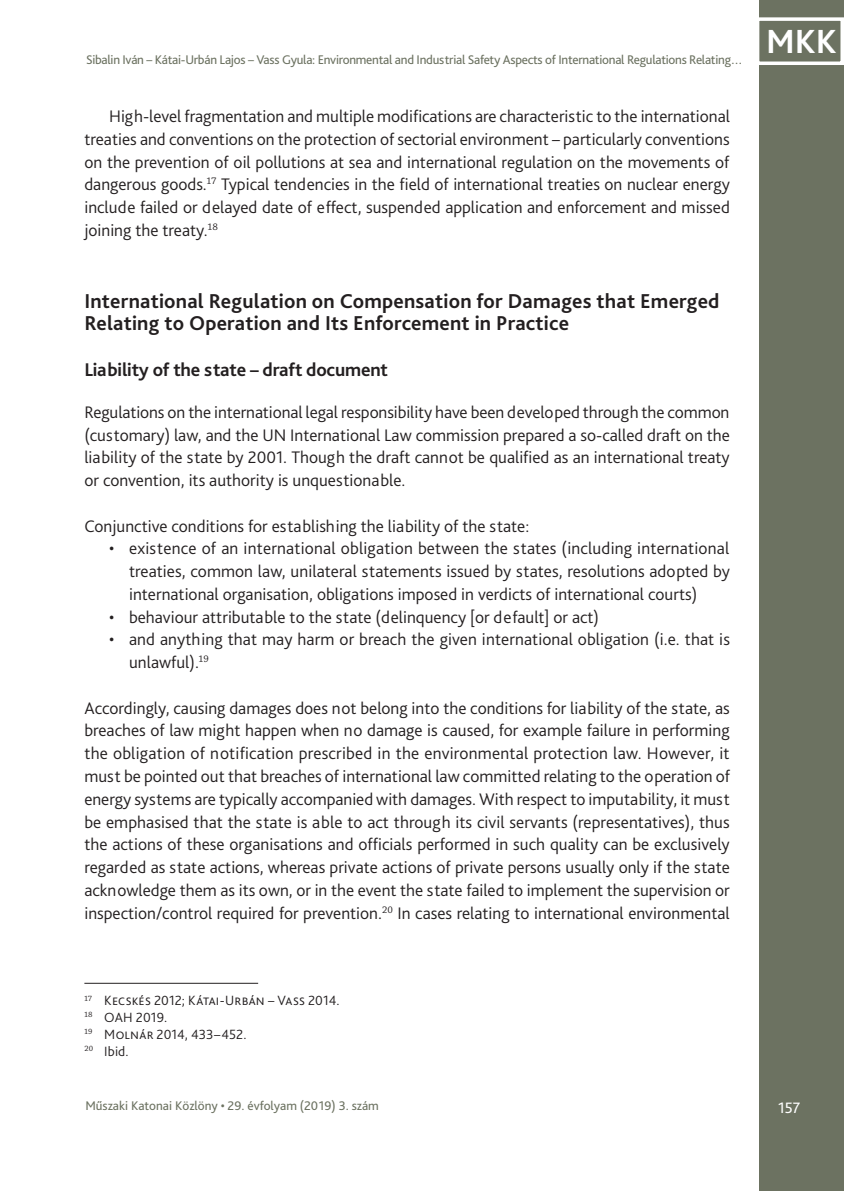
<style>
.page{position:relative;width:844px;height:1191px;background:#fff}
.page>*{position:absolute;margin:0;border:0;box-sizing:border-box;transform-origin:0 0}
.t1{font:700 35px "Bliss Pro";color:#fff}
.Címsor_1{font:700 21px/22.8px "Bliss Pro";letter-spacing:.01em;color:#231f20}
.Címsor_2{font:700 19.25px "Bliss Pro";letter-spacing:-.01em;color:#231f20}
.Szöveg_1st___3_mm{font:300 17.5px/22.8px "Bliss Pro";color:#231f20;text-align:justify}
.Szöveg{font:300 17.5px/22.8px "Bliss Pro";color:#231f20;text-align:justify}
.t2{font:15.75px "Bliss Pro";color:#fff}
.Lábjegyzet{font:300 14px "Bliss Pro";letter-spacing:.01em;color:#231f20}
.t3{font:13.12px "Bliss Pro";letter-spacing:-.02em;color:#6c7261}
.t4{font:13.12px "Bliss Pro";color:#6c7261}
</style>
<div class="page">
<div style="left:759px;top:0;width:84px;height:1191px;background:#6c7261"></div>
<div style="left:755px;top:17px;width:88px;height:48px;border:4px solid #fff"></div>
<hr style="left:84px;top:982px;width:174px;height:1px;background:#231f20">
<p class="t3" style="left:86px;top:51px;width:658px">Sibalin Iván – Kátai-Urbán Lajos – Vass Gyula: Environmental and Industrial Safety Aspects of International Regulations Relating…</p>
<p class="Szöveg" style="left:84px;top:104px;width:647px;text-indent:25px">High-level fragmentation and multiple modifications are characteristic to the international treaties and conventions on the protection of sectorial environment – particularly conventions on the prevention of oil pollutions at sea and international regulation on the movements of dangerous goods.<sup>17</sup> Typical tendencies in the field of international treaties on nuclear energy include failed or delayed date of effect, suspended application and enforcement and missed joining the treaty.<sup>18</sup></p>
<p class="Címsor_1" style="left:84px;top:289px;width:636px">International Regulation on Compensation for Damages that Emerged<br>Relating to Operation and Its Enforcement in Practice</p>
<p class="Címsor_2" style="left:84px;top:357px;width:305px">Liability of the state – draft document</p>
<p class="Szöveg_1st___3_mm" style="left:84px;top:400px;width:646px">Regulations on the international legal responsibility have been developed through the common (customary) law, and the UN International Law commission prepared a so-called draft on the liability of the state by 2001. Though the draft cannot be qualified as an international treaty or convention, its authority is unquestionable.</p>
<p class="Szöveg_1st___3_mm" style="left:84px;top:514px;width:446px">Conjunctive conditions for establishing the liability of the state:</p>
<p class="Szöveg_1st___3_mm" style="left:129px;top:537px;width:601px;text-indent:-20px">• existence of an international obligation between the states (including international treaties, common law, unilateral statements issued by states, resolutions adopted by international organisation, obligations imposed in verdicts of international courts)</p>
<p class="Szöveg_1st___3_mm" style="left:109px;top:605px;width:491px">• behaviour attributable to the state (delinquency [or default] or act)</p>
<p class="Szöveg_1st___3_mm" style="left:129px;top:628px;width:602px;text-indent:-20px">• and anything that may harm or breach the given international obligation (i.e. that is unlawful).<sup>19</sup></p>
<p class="Szöveg_1st___3_mm" style="left:84px;top:696px;width:647px">Accordingly, causing damages does not belong into the conditions for liability of the state, as breaches of law might happen when no damage is caused, for example failure in performing the obligation of notification prescribed in the environmental protection law. However, it must be pointed out that breaches of international law committed relating to the operation of energy systems are typically accompanied with damages. With respect to imputability, it must be emphasised that the state is able to act through its civil servants (representatives), thus the actions of these organisations and officials performed in such quality can be exclusively regarded as state actions, whereas private actions of private persons usually only if the state acknowledge them as its own, or in the event the state failed to implement the supervision or inspection/control required for prevention.<sup>20</sup> In cases relating to international environmental</p>
<h1 class="t1" style="left:765px;top:20px;width:72px">MKK</h1>
<p class="Lábjegyzet" style="left:84px;top:992px;width:257px"><sup>17</sup> Kecskés 2012; Kátai-Urbán – Vass 2014.</p>
<p class="Lábjegyzet" style="left:84px;top:1008px;width:84px"><sup>18</sup> OAH 2019.</p>
<p class="Lábjegyzet" style="left:84px;top:1025px;width:164px"><sup>19</sup> Molnár 2014, 433–452.</p>
<p class="Lábjegyzet" style="left:84px;top:1042px;width:46px"><sup>20</sup> Ibid.</p>
<p class="t4" style="left:85px;top:1098px;width:295px">Műszaki Katonai Közlöny • 29. évfolyam (2019) 3. szám</p>
<p class="t2" style="left:778px;top:1098px;width:24px">157</p>
</div>
